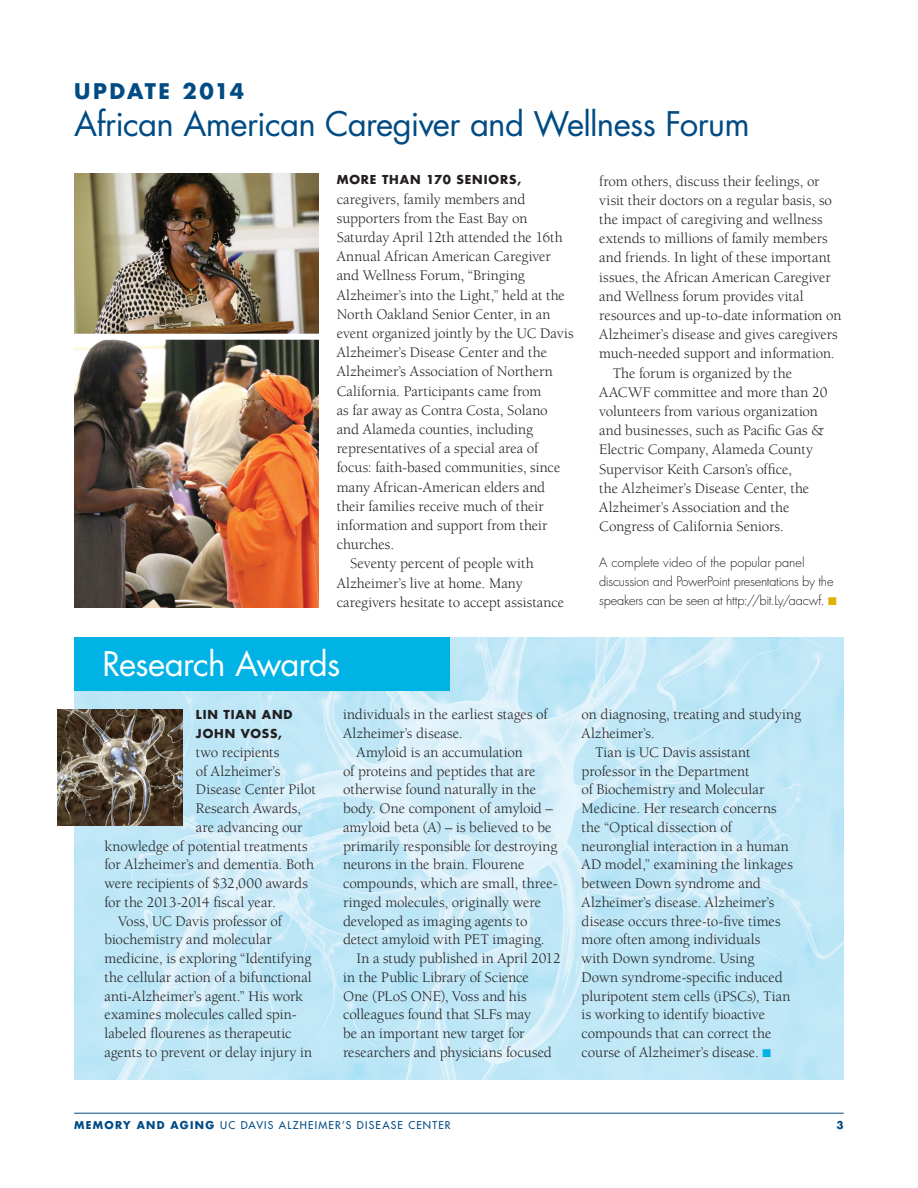
<style>
.page{position:relative;width:918px;height:1188px;background:#fff}
.page>*{position:absolute;margin:0;border:0;box-sizing:border-box;transform-origin:0 0}
.t1{font:33px "Futura";letter-spacing:-.02em;color:#004b84}
.t2{font:33px "Futura";letter-spacing:-.025em;color:#fff}
.t3{font:700 21px "Futura";letter-spacing:.065em;color:#004b84}
.t4{font:15px "Berkeley";color:#231f20}
.t5{font:300 12.75px/19.2px "Futura";letter-spacing:-.015em;color:#231f20}
.t6{font:700 12px/18.8px "Futura";letter-spacing:.07em;color:#231f20}
.t7{font:10.5px "Futura";letter-spacing:.11em;color:#004b84}
.t8{font:700 10.5px "Futura";color:#004b84}
.s1{color:#ddb207}
.s2{color:#00b3e4}
.s3{font-weight:700}
</style>
<div class="page">
<hr style="left:74px;top:1113px;width:770px;height:1px;background:#004b84">
<img style="left:75px;top:637px;width:769px;height:443px">
<img style="left:57px;top:709px;width:125px;height:116px">
<div style="left:74px;top:637px;width:376px;height:54px;background:#00b3e4"></div>
<img style="left:74px;top:174px;width:245px;height:434px">
<div style="left:65px;top:334px;width:263px;height:6px;background:#fff"></div>
<h2 class="t3" style="left:74px;top:76px;width:18px">UPD</h2>
<h2 class="t3" style="left:127px;top:76px;width:119px">ATE 2014</h2>
<h1 class="t1" style="left:74px;top:102px;width:677px">African American Caregiver and Wellness Forum</h1>
<p class="t6" style="left:337px;top:170px;width:186px">MORE THAN 170 SENIORS,</p>
<p class="t4" style="left:337px;top:191px;width:190px">caregivers, family members and</p>
<p class="t4" style="left:337px;top:210px;width:192px">supporters from the East Bay on</p>
<p class="t4" style="left:337px;top:229px;width:228px">Saturday April 12th attended the 16th</p>
<p class="t4" style="left:337px;top:249px;width:216px">Annual African American Caregiver</p>
<p class="t4" style="left:337px;top:268px;width:190px">and Wellness Forum, “Bringing</p>
<p class="t4" style="left:337px;top:287px;width:230px">Alzheimer’s into the Light,” held at the</p>
<p class="t4" style="left:337px;top:306px;width:215px">North Oakland Senior Center, in an</p>
<p class="t4" style="left:337px;top:325px;width:239px">event organized jointly by the UC Davis</p>
<p class="t4" style="left:337px;top:345px;width:212px">Alzheimer’s Disease Center and the</p>
<p class="t4" style="left:337px;top:364px;width:218px">Alzheimer’s Association of Northern</p>
<p class="t4" style="left:337px;top:383px;width:206px">California. Participants came from</p>
<p class="t4" style="left:337px;top:402px;width:212px">as far away as Contra Costa, Solano</p>
<p class="t4" style="left:337px;top:421px;width:198px">and Alameda counties, including</p>
<p class="t4" style="left:337px;top:441px;width:203px">representatives of a special area of</p>
<p class="t4" style="left:337px;top:460px;width:225px">focus: faith-based communities, since</p>
<p class="t4" style="left:337px;top:479px;width:210px">many African-American elders and</p>
<p class="t4" style="left:337px;top:498px;width:209px">their families receive much of their</p>
<p class="t4" style="left:337px;top:517px;width:212px">information and support from their</p>
<p class="t4" style="left:337px;top:537px;width:59px">churches.</p>
<p class="t4" style="left:350px;top:556px;width:185px">Seventy percent of people with</p>
<p class="t4" style="left:337px;top:575px;width:187px">Alzheimer’s live at home. Many</p>
<p class="t4" style="left:337px;top:594px;width:229px">caregivers hesitate to accept assistance</p>
<p class="t4" style="left:599px;top:173px;width:222px">from others, discuss their feelings, or</p>
<p class="t4" style="left:599px;top:192px;width:234px">visit their doctors on a regular basis, so</p>
<p class="t4" style="left:599px;top:211px;width:225px">the impact of caregiving and wellness</p>
<p class="t4" style="left:599px;top:231px;width:230px">extends to millions of family members</p>
<p class="t4" style="left:599px;top:250px;width:233px">and friends. In light of these important</p>
<p class="t4" style="left:599px;top:269px;width:233px">issues, the African American Caregiver</p>
<p class="t4" style="left:599px;top:288px;width:206px">and Wellness forum provides vital</p>
<p class="t4" style="left:599px;top:307px;width:244px">resources and up-to-date information on</p>
<p class="t4" style="left:599px;top:327px;width:240px">Alzheimer’s disease and gives caregivers</p>
<p class="t4" style="left:599px;top:346px;width:237px">much-needed support and information.</p>
<p class="t4" style="left:613px;top:365px;width:181px">The forum is organized by the</p>
<p class="t4" style="left:599px;top:384px;width:230px">AACWF committee and more than 20</p>
<p class="t4" style="left:599px;top:403px;width:220px">volunteers from various organization</p>
<p class="t4" style="left:599px;top:423px;width:226px">and businesses, such as Pacific Gas &amp;</p>
<p class="t4" style="left:599px;top:442px;width:215px">Electric Company, Alameda County</p>
<p class="t4" style="left:599px;top:461px;width:194px">Supervisor Keith Carson’s office,</p>
<p class="t4" style="left:599px;top:480px;width:212px">the Alzheimer’s Disease Center, the</p>
<p class="t4" style="left:599px;top:499px;width:192px">Alzheimer’s Association and the</p>
<p class="t4" style="left:599px;top:519px;width:186px">Congress of California Seniors.</p>
<p class="t5" style="left:599px;top:553px;width:239px">A complete video of the popular panel discussion and PowerPoint presentations by the speakers can be seen at http://bit.Ly/aacwf. <span class="s1">■</span></p>
<h1 class="t2" style="left:103px;top:641px;width:239px">Research Awards</h1>
<p class="t6" style="left:196px;top:705px;width:97px">LIN TIAN AND<br>JOHN VOSS,</p>
<p class="t4" style="left:196px;top:744px;width:85px">two recipients</p>
<p class="t4" style="left:196px;top:763px;width:86px">of Alzheimer’s</p>
<p class="t4" style="left:196px;top:782px;width:121px">Disease Center Pilot</p>
<p class="t4" style="left:196px;top:801px;width:107px">Research Awards,</p>
<p class="t4" style="left:196px;top:819px;width:108px">are advancing our</p>
<p class="t4" style="left:105px;top:838px;width:205px">knowledge of potential treatments</p>
<p class="t4" style="left:105px;top:857px;width:211px">for Alzheimer’s and dementia. Both</p>
<p class="t4" style="left:105px;top:876px;width:205px">were recipients of $32,000 awards</p>
<p class="t4" style="left:105px;top:894px;width:173px">for the 2013-2014 fiscal year.</p>
<p class="t4" style="left:118px;top:913px;width:166px">Voss, UC Davis professor of</p>
<p class="t4" style="left:105px;top:932px;width:169px">biochemistry and molecular</p>
<p class="t4" style="left:105px;top:951px;width:208px">medicine, is exploring “Identifying</p>
<p class="t4" style="left:105px;top:969px;width:209px">the cellular action of a bifunctional</p>
<p class="t4" style="left:105px;top:988px;width:200px">anti-Alzheimer’s agent.” His work</p>
<p class="t4" style="left:105px;top:1007px;width:194px">examines molecules called spin-</p>
<p class="t4" style="left:105px;top:1026px;width:189px">labeled flourenes as therapeutic</p>
<p class="t4" style="left:105px;top:1044px;width:209px">agents to prevent or delay injury in</p>
<p class="t4" style="left:343px;top:707px;width:206px">individuals in the earliest stages of</p>
<p class="t4" style="left:343px;top:726px;width:121px">Alzheimer’s disease.</p>
<p class="t4" style="left:357px;top:744px;width:168px">Amyloid is an accumulation</p>
<p class="t4" style="left:343px;top:763px;width:194px">of proteins and peptides that are</p>
<p class="t4" style="left:343px;top:782px;width:195px">otherwise found naturally in the</p>
<p class="t4" style="left:343px;top:801px;width:212px">body. One component of amyloid –</p>
<p class="t4" style="left:343px;top:819px;width:210px">amyloid beta (A) – is believed to be</p>
<p class="t4" style="left:343px;top:838px;width:216px">primarily responsible for destroying</p>
<p class="t4" style="left:343px;top:857px;width:183px">neurons in the brain. Flourene</p>
<p class="t4" style="left:343px;top:876px;width:216px">compounds, which are small, three-</p>
<p class="t4" style="left:343px;top:894px;width:199px">ringed molecules, originally were</p>
<p class="t4" style="left:343px;top:913px;width:186px">developed as imaging agents to</p>
<p class="t4" style="left:343px;top:932px;width:203px">detect amyloid with PET imaging.</p>
<p class="t4" style="left:357px;top:951px;width:206px">In a study published in April 2012</p>
<p class="t4" style="left:343px;top:969px;width:187px">in the Public Library of Science</p>
<p class="t4" style="left:343px;top:988px;width:185px">One (PLoS ONE), Voss and his</p>
<p class="t4" style="left:343px;top:1007px;width:189px">colleagues found that SLFs may</p>
<p class="t4" style="left:343px;top:1026px;width:183px">be an important new target for</p>
<p class="t4" style="left:343px;top:1044px;width:210px">researchers and physicians focused</p>
<p class="t4" style="left:582px;top:707px;width:221px">on diagnosing, treating and studying</p>
<p class="t4" style="left:582px;top:726px;width:75px">Alzheimer’s.</p>
<p class="t4" style="left:595px;top:744px;width:157px">Tian is UC Davis assistant</p>
<p class="t4" style="left:582px;top:763px;width:169px">professor in the Department</p>
<p class="t4" style="left:582px;top:782px;width:184px">of Biochemistry and Molecular</p>
<p class="t4" style="left:582px;top:801px;width:197px">Medicine. Her research concerns</p>
<p class="t4" style="left:582px;top:819px;width:152px">the “Optical dissection of</p>
<p class="t4" style="left:582px;top:838px;width:209px">neuronglial interaction in a human</p>
<p class="t4" style="left:582px;top:857px;width:213px">AD model,” examining the linkages</p>
<p class="t4" style="left:582px;top:876px;width:181px">between Down syndrome and</p>
<p class="t4" style="left:582px;top:894px;width:194px">Alzheimer’s disease. Alzheimer’s</p>
<p class="t4" style="left:582px;top:913px;width:201px">disease occurs three-to-five times</p>
<p class="t4" style="left:582px;top:932px;width:180px">more often among individuals</p>
<p class="t4" style="left:582px;top:951px;width:174px">with Down syndrome. Using</p>
<p class="t4" style="left:582px;top:969px;width:203px">Down syndrome-specific induced</p>
<p class="t4" style="left:582px;top:988px;width:210px">pluripotent stem cells (iPSCs), Tian</p>
<p class="t4" style="left:582px;top:1007px;width:185px">is working to identify bioactive</p>
<p class="t4" style="left:582px;top:1026px;width:191px">compounds that can correct the</p>
<p class="t4" style="left:582px;top:1044px;width:191px">course of Alzheimer’s disease. <span class="s2">■</span></p>
<p class="t7" style="left:74px;top:1118px;width:378px"><span class="s3">MEMORY AND AGING</span> UC DAVIS AL ZHEIMER’S DISEASE CENTER</p>
<p class="t8" style="left:837px;top:1117px;width:9px">3</p>
</div>
